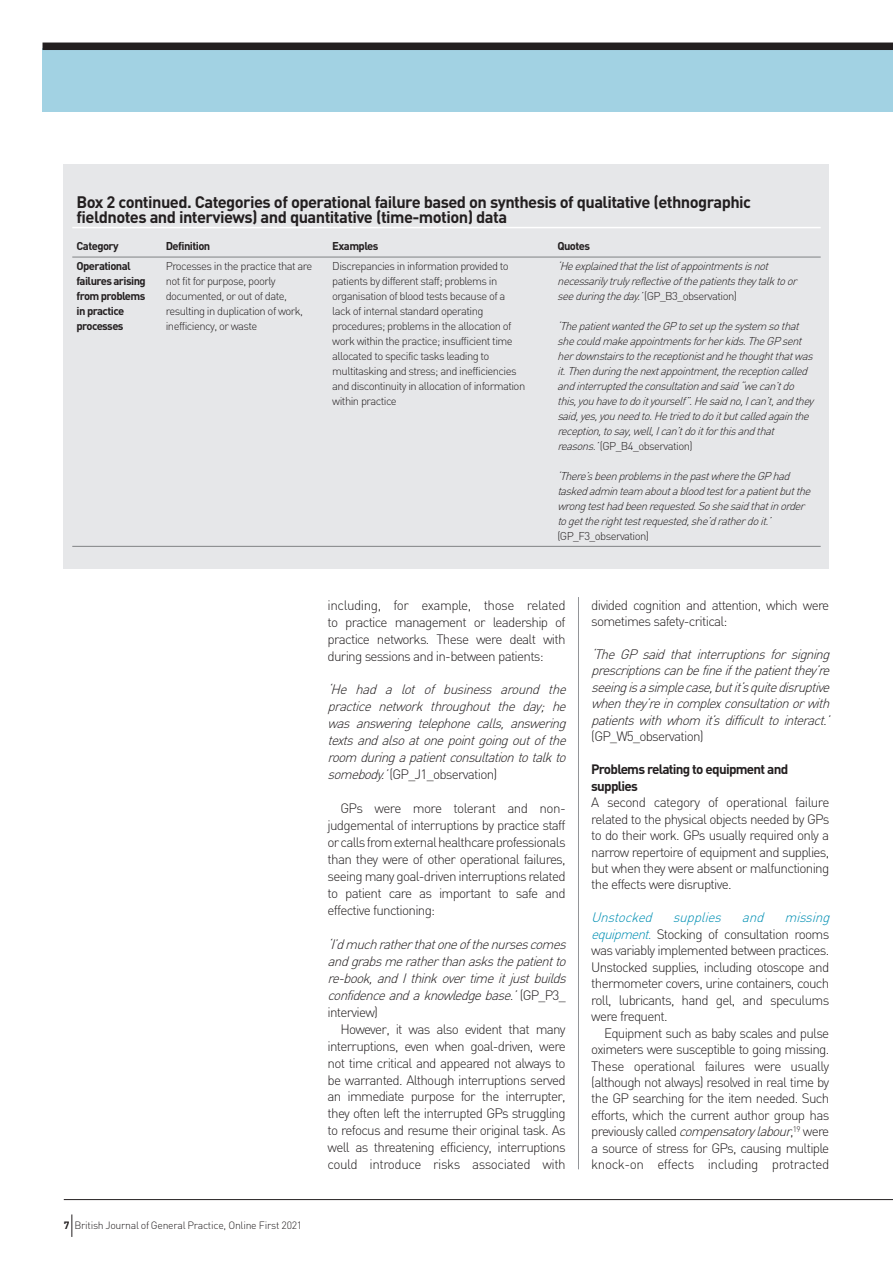
<style>
.page{position:relative;width:893px;height:1263px;background:#fff}
.page>*{position:absolute;margin:0;border:0;box-sizing:border-box;transform-origin:0 0}
.t1{font:700 16.5px/15px "DIN";letter-spacing:-.035em;color:#231f20}
.t2{font:300 13.5px/16.5px "DIN";letter-spacing:-.055em;color:#231f20;text-align:justify}
.t3{font:italic 300 13.5px/17px "DIN";color:#231f20;text-align:justify}
.t4{font:700 13.5px/16.5px "DIN";letter-spacing:-.055em;color:#231f20}
.t5{font:italic 300 11.25px/15px "DIN";color:#231f20}
.t6{font:300 11.25px "DIN";letter-spacing:-.05em;color:#231f20}
.t7{font:700 11.25px "DIN";letter-spacing:-.05em;color:#231f20}
.t8{font:300 10.5px "DIN";letter-spacing:-.025em;color:#231f20}
.s1{font-style:italic}
.s2{font-style:normal}
.s3{font-weight:700}
.s4{font-style:italic;color:#008fb3}
</style>
<div class="page">
<div style="left:43px;top:48px;width:850px;height:64px;background:#a2d2e3"></div>
<div style="left:43px;top:43px;width:850px;height:7px;background:#231f20"></div>
<hr style="left:64px;top:1199px;width:829px;height:1px;background:#231f20">
<svg style="left:71px;top:1214px;width:1px;height:23px"></svg>
<hr style="left:578px;top:597px;width:1px;height:572px;background:#939598">
<div style="left:64px;top:165px;width:765px;height:404px;background:#e6e7e9"></div>
<hr style="left:72px;top:227px;width:749px;height:1px;background:#fff">
<hr style="left:72px;top:257px;width:749px;height:1px;background:#808285">
<hr style="left:72px;top:546px;width:749px;height:1px;background:#808285">
<p class="t1" style="left:77px;top:193px;width:676px">Box 2 continued. Categories of operational failure based on synthesis of qualitative (ethnographic fieldnotes and interviews) and quantitative (time-motion) data</p>
<p class="t7" style="left:77px;top:239px;width:44px">Category</p>
<p class="t7" style="left:166px;top:239px;width:46px">Definition</p>
<p class="t7" style="left:332px;top:239px;width:48px">Examples</p>
<p class="t7" style="left:557px;top:239px;width:34px">Quotes</p>
<p class="t7" style="left:77px;top:258px;width:56px">Operational</p>
<p class="t6" style="left:166px;top:259px;width:148px">Processes in the practice that are</p>
<p class="t6" style="left:332px;top:259px;width:178px">Discrepancies in information provided to</p>
<p class="t5" style="left:557px;top:258px;width:216px">‘Heexplainedthatthelistofappointmentsisnot</p>
<p class="t7" style="left:77px;top:273px;width:71px">failures arising</p>
<p class="t6" style="left:166px;top:274px;width:111px">not fit for purpose, poorly</p>
<p class="t6" style="left:332px;top:274px;width:167px">patients by different staff; problems in</p>
<p class="t5" style="left:557px;top:273px;width:245px">necessarilytrulyreflectiveofthepatientstheytalktoor</p>
<p class="t7" style="left:77px;top:288px;width:70px">from problems</p>
<p class="t6" style="left:166px;top:289px;width:123px">documented, or out of date,</p>
<p class="t6" style="left:332px;top:289px;width:175px">organisation of blood tests because of a</p>
<p class="t6" style="left:557px;top:289px;width:181px"><span class="s1">seeduringtheday.’</span>(GP_B3_observation)</p>
<p class="t7" style="left:77px;top:303px;width:49px">in practice</p>
<p class="t6" style="left:166px;top:304px;width:139px">resulting in duplication of work,</p>
<p class="t6" style="left:332px;top:304px;width:153px">lack of internal standard operating</p>
<p class="t7" style="left:77px;top:318px;width:49px">processes</p>
<p class="t6" style="left:166px;top:319px;width:93px">inefficiency, or waste</p>
<p class="t6" style="left:332px;top:319px;width:181px">procedures; problems in the allocation of</p>
<p class="t5" style="left:557px;top:318px;width:247px">‘ThepatientwantedtheGPtosetupthesystem sothat</p>
<p class="t6" style="left:332px;top:334px;width:182px">work within the practice; insufficient time</p>
<p class="t5" style="left:557px;top:333px;width:249px">shecouldmakeappointmentsforherkids.TheGPsent</p>
<p class="t6" style="left:332px;top:349px;width:159px">allocated to specific tasks leading to</p>
<p class="t5" style="left:557px;top:348px;width:260px">herdownstairstothereceptionistandhethoughtthatwas</p>
<p class="t6" style="left:332px;top:364px;width:186px">multitasking and stress; and inefficiencies</p>
<p class="t5" style="left:557px;top:363px;width:255px">it.Thenduringthenextappointment,thereceptioncalled</p>
<p class="t6" style="left:332px;top:379px;width:194px">and discontinuity in allocation of information</p>
<p class="t5" style="left:557px;top:378px;width:242px">andinterruptedtheconsultationandsaid“wecan’tdo</p>
<p class="t6" style="left:332px;top:394px;width:66px">within practice</p>
<p class="t5" style="left:557px;top:393px;width:261px">this,youhavetodoityourself”.Hesaidno,Ican’t,andthey said,yes,youneedto.Hetriedtodoitbutcalledagainthe reception,tosay,well,Ican’tdoitforthisandthat reasons.’<span class="s2">(GP_B4_observation)</span></p>
<p class="t5" style="left:557px;top:468px;width:258px">‘There’sbeenproblemsinthepastwheretheGPhad taskedadminteam aboutabloodtestforapatientbutthe wrongtesthadbeenrequested.Soshesaidthatinorder togettherighttestrequested,she’dratherdoit.’</p>
<p class="t6" style="left:557px;top:529px;width:93px">(GP_F3_observation)</p>
<p class="t8" style="left:64px;top:1219px;width:240px"><span class="s3">7</span> British Journal of General Practice, Online First 2021</p>
<p class="t2" style="left:328px;top:596px;width:240px;line-height:17px">including, for example, those related to practice management or leadership of practice networks. These were dealt with during sessions and in-between patients:</p>
<p class="t3" style="left:328px;top:681px;width:244px">‘He had a lot of business around the practice network throughout the day; he was answering telephone calls, answering textsandalsoatonepointgoingoutofthe room duringapatientconsultationtotalkto somebody.’<span class="s2">(GP_J1_observation)</span></p>
<p class="t2" style="left:328px;top:800px;width:240px;line-height:17px;text-indent:13px">GPs were more tolerant and non&shy;judgemental of interruptions by practice staff or calls from external healthcare professionals than they were of other operational failures, seeing many goal-driven interruptions related to patient care as important to safe and effective functioning:</p>
<p class="t3" style="left:328px;top:935px;width:244px;text-align:left">‘I’dmuchratherthatoneofthenursescomes andgrabsmeratherthanasksthepatientto re-book,andIthinkovertimeitjustbuilds confidenceandaknowledgebase.’<span class="s2">( G P_ P 3 _ interview)</span></p>
<p class="t2" style="left:328px;top:1020px;width:240px;line-height:17px;text-indent:13px">However, it was also evident that many interruptions, even when goal-driven, were not time critical and appeared not always to be warranted. Although interruptions served an immediate purpose for the interrupter, they often left the interrupted GPs struggling to refocus and resume their original task. As well as threatening efficiency, interruptions could introduce risks associated with</p>
<p class="t2" style="left:591px;top:596px;width:240px">divided cognition and attention, which were sometimes safety-critical:</p>
<p class="t3" style="left:591px;top:646px;width:244px;line-height:16.5px">‘The GP said that interruptions for signing prescriptionscanbefineifthepatientthey’re seeingisasimplecase,butit’squitedisruptive whenthey’reincomplexconsultationorwith patientswithwhom it’sdifficulttointeract.’</p>
<p class="t2" style="left:591px;top:728px;width:114px">(GP_W5_observation)</p>
<p class="t4" style="left:591px;top:760px;width:199px">Problems relating to equipment and supplies</p>
<p class="t2" style="left:591px;top:794px;width:240px">A second category of operational failure related to the physical objects needed by GPs to do their work. GPs usually required only a narrow repertoire of equipment and supplies, but when they were absent or malfunctioning the effects were disruptive.</p>
<p class="t2" style="left:591px;top:909px;width:244px;text-align:left"><span class="s4">Unstocked supplies and missing equipment.</span> Stocking of consultation rooms was variably implemented between practices.<br>Unstocked supplies, including otoscope and thermometer covers, urine containers, couch roll, lubricants, hand gel, and speculums were frequent.</p>
<p class="t2" style="left:591px;top:1024px;width:240px;text-indent:13px">Equipment such as baby scales and pulse oximeters were susceptible to going missing.<br>These operational failures were usually (although not always) resolved in real time by the GP searching for the item needed. Such efforts, which the current author group has previously called <span class="s1">compensatorylabour</span>,<sup>19</sup> were a source of stress for GPs, causing multiple knock-on effects including protracted</p>
</div>
